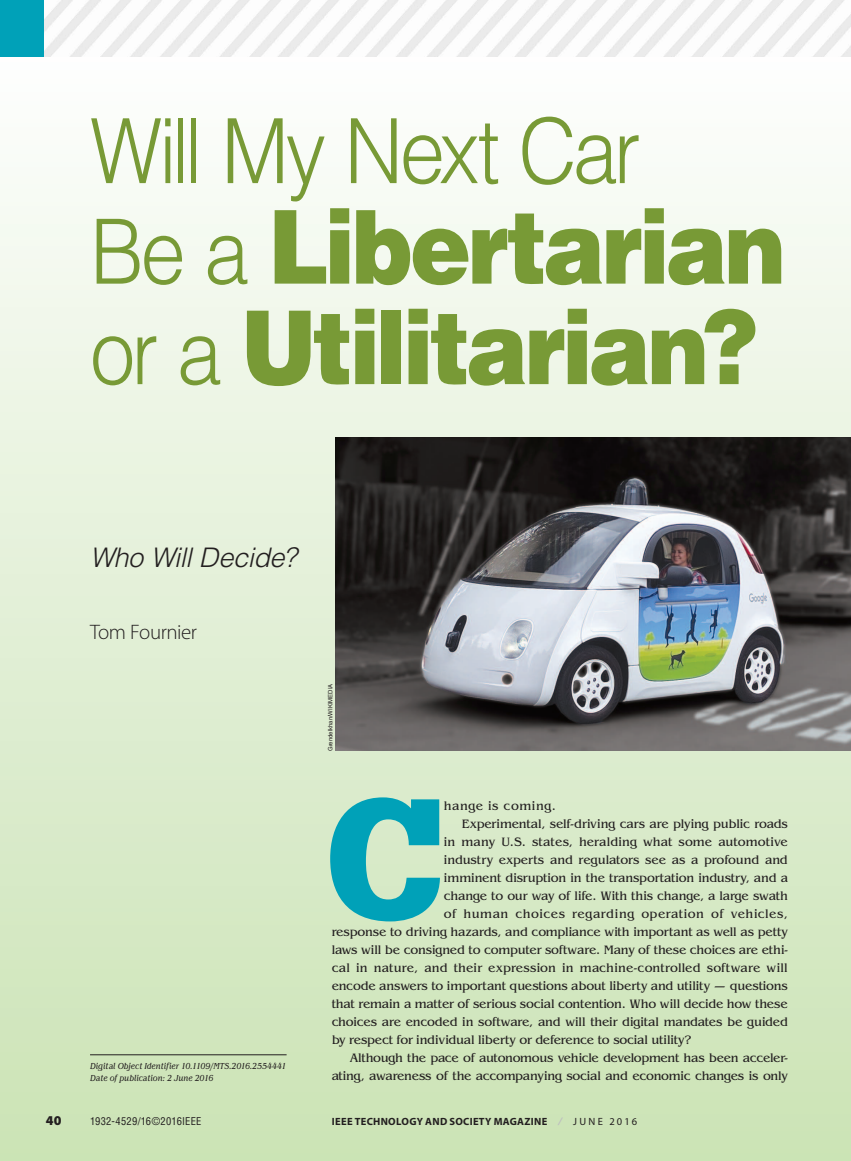
<style>
.page{position:relative;width:851px;height:1161px;background:#fff}
.page>*{position:absolute;margin:0;border:0;box-sizing:border-box;transform-origin:0 0}
.t1{font:900 163.65px "Glypha LT Std";color:#00a1b8}
.t2{font:900 102px/100.5px "Helvetica LT Std";letter-spacing:-.035em;color:#789a36;scale:.9 1}
.t3{font:300 90px "Helvetica LT Std";letter-spacing:-.05em;color:#789a36;scale:.9 1}
.t4{font:italic 300 27px "Helvetica LT Std";letter-spacing:-.015em;color:#231f20}
.t5{font:300 21px "Myriad Pro";letter-spacing:-.025em;color:#231f20}
.t6{font:900 13.5px "Myriad Pro";color:#231f20}
.t7{font:12.75px "Benguiat Std";letter-spacing:-.01em;color:#231f20}
.t8{font:12.75px "Benguiat Std";letter-spacing:.01em;color:#231f20}
.t9{font:12.75px "Benguiat Std";letter-spacing:.035em;color:#231f20}
.t10{font:12.75px "Benguiat Std";letter-spacing:.04em;color:#231f20}
.t11{font:700 10.5px "Myriad Pro";letter-spacing:.03em;color:#231f20}
.t12{font:condensed 10.5px "Helvetica LT Std";letter-spacing:.02em;color:#231f20}
.t13{font:10.5px "Myriad Pro";letter-spacing:.21em;color:#231f20}
.t14{font:italic 9px/12px "Benguiat Std";letter-spacing:-.005em;color:#231f20;scale:.85 1}
.t15{font:6px "Helvetica LT Std";letter-spacing:-.005em;color:#231f20}
.s1{font-weight:300;font-size:90px}
.s2{font-family:"Helvetica LT Std";font-weight:900;color:#bcbdc0}
</style>
<div class="page">
<div style="left:0;top:57px;width:850px;height:1104px;background:linear-gradient(to bottom,#fdfefd,#cae3b4)"></div>
<img style="left:44px;top:0;width:806px;height:57px">
<hr style="left:90px;top:1054px;width:196px;height:1px;background:#231f20">
<div style="left:0;top:0;width:44px;height:57px;background:#00a1b8"></div>
<svg style="left:328px;top:796px;width:113px;height:127px;background:#bce0c5"></svg>
<img style="left:335px;top:437px;width:515px;height:314px">
<h3 class="t3" style="left:90px;top:95px;width:613px">Will My Next Car</h3>
<h2 class="t2" style="left:90px;top:194px;width:774px"><span class="s1">Be a</span> Libertarian <span class="s1">or a</span> Utilitarian?</h2>
<h3 class="t4" style="left:90px;top:540px;width:208px">Who Will Decide?</h3>
<h3 class="t5" style="left:90px;top:620px;width:108px">Tom Fournier</h3>
<p class="t14" style="left:90px;top:1060px;width:232px">Digital Object Identifier 10.1109/MTS.2016.2554441<br>Date of publication: 2 June 2016</p>
<p class="t15" style="left:327px;top:751px;width:69px;rotate:-90deg">Grendelkhan/WIKIMEDIA</p>
<h1 class="t1" style="left:326px;top:760px;width:120px">C</h1>
<p class="t10" style="left:444px;top:799px;width:114px">hange is coming.</p>
<p class="t7" style="left:462px;top:817px;width:327px">Experimental, self-driving cars are plying public roads</p>
<p class="t7" style="left:444px;top:835px;width:345px">in many U.S. states, heralding what some automotive</p>
<p class="t7" style="left:444px;top:853px;width:345px">industry experts and regulators see as a profound and</p>
<p class="t7" style="left:444px;top:871px;width:345px">imminent disruption in the transportation industry, and a</p>
<p class="t7" style="left:444px;top:889px;width:345px">change to our way of life. With this change, a large swath</p>
<p class="t9" style="left:444px;top:907px;width:345px">of human choices regarding operation of vehicles,</p>
<p class="t7" style="left:332px;top:925px;width:457px">response to driving hazards, and compliance with important as well as petty</p>
<p class="t7" style="left:332px;top:943px;width:458px">laws will be consigned to computer software. Many of these choices are ethi-</p>
<p class="t8" style="left:332px;top:961px;width:457px">cal in nature, and their expression in machine-controlled software will</p>
<p class="t7" style="left:332px;top:979px;width:457px">encode answers to important questions about liberty and utility — questions</p>
<p class="t7" style="left:332px;top:997px;width:457px">that remain a matter of serious social contention. Who will decide how these</p>
<p class="t7" style="left:332px;top:1015px;width:457px">choices are encoded in software, and will their digital mandates be guided</p>
<p class="t7" style="left:332px;top:1033px;width:361px">by respect for individual liberty or deference to social utility?</p>
<p class="t7" style="left:350px;top:1051px;width:440px">Although the pace of autonomous vehicle development has been acceler-</p>
<p class="t7" style="left:332px;top:1069px;width:458px">ating, awareness of the accompanying social and economic changes is only</p>
<p class="t6" style="left:46px;top:1111px;width:17px">40</p>
<p class="t12" style="left:90px;top:1115px;width:113px">1932-4529/16©2016IEEE</p>
<p class="t11" style="left:332px;top:1115px;width:216px">IEEE TECHNOLOGY AND SOCIETY MAGAZINE</p>
<p class="t13" style="left:559px;top:1115px;width:79px"><span class="s2">∕</span> JUNE 2016</p>
</div>
